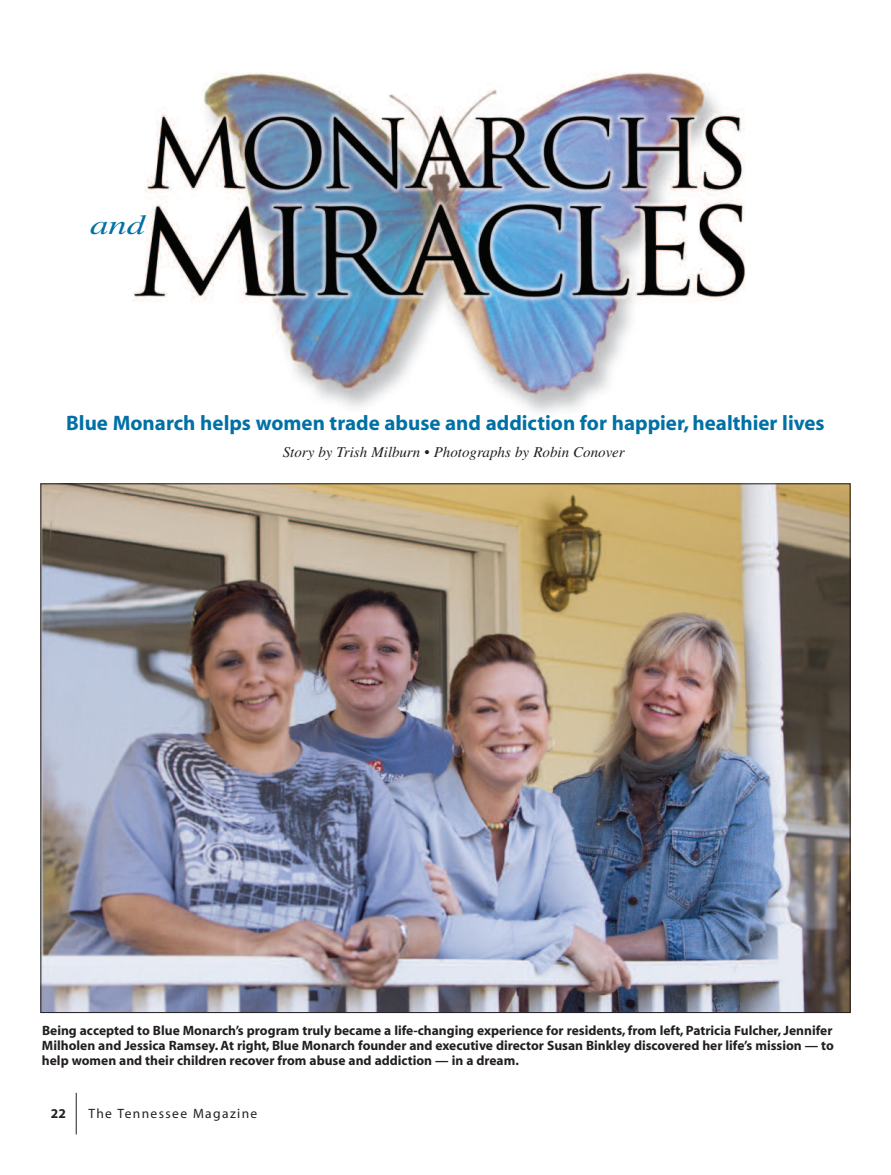
<style>
.page{position:relative;width:891px;height:1175px;background:#fff}
.page>*{position:absolute;margin:0;border:0;box-sizing:border-box;transform-origin:0 0}
.t1{font:italic 27.75px "Times";color:#0070a5;scale:1.33 1}
.t2{font:700 21px "Myriad";color:#0070a5}
.t3{font:italic 15px "Times";color:#231f20}
.t4{font:700 13.5px/15px "Myriad";color:#231f20;text-align:justify}
.t5{font:13.5px "Myriad";letter-spacing:.105em;color:#231f20}
</style>
<div class="page">
<img style="left:133px;top:72px;width:613px;height:341px">
<img style="left:42px;top:485px;width:807px;height:526px">
<hr style="left:76px;top:1092px;width:1px;height:42px;background:#231f20">
<h1 class="t1" style="left:90px;top:209px;width:43px">and</h1>
<h2 class="t2" style="left:66px;top:412px;width:760px">Blue Monarch helps women trade abuse and addiction for happier, healthier lives</h2>
<p class="t3" style="left:283px;top:444px;width:344px">Story by Trish Milburn • Photographs by Robin Conover</p>
<p class="t4" style="left:42px;top:1023px;width:794px">Being accepted to Blue Monarch’s program truly became a life-changing experience for residents, from left, Patricia Fulcher, Jennifer Milholen and Jessica Ramsey. At right, Blue Monarch founder and executive director Susan Binkley discovered her life’s mission — to help women and their children recover from abuse and addiction — in a dream.</p>
<p class="t4" style="left:51px;top:1106px;width:16px">22</p>
<p class="t5" style="left:88px;top:1106px;width:170px">The Tennessee Magazine</p>
</div>
